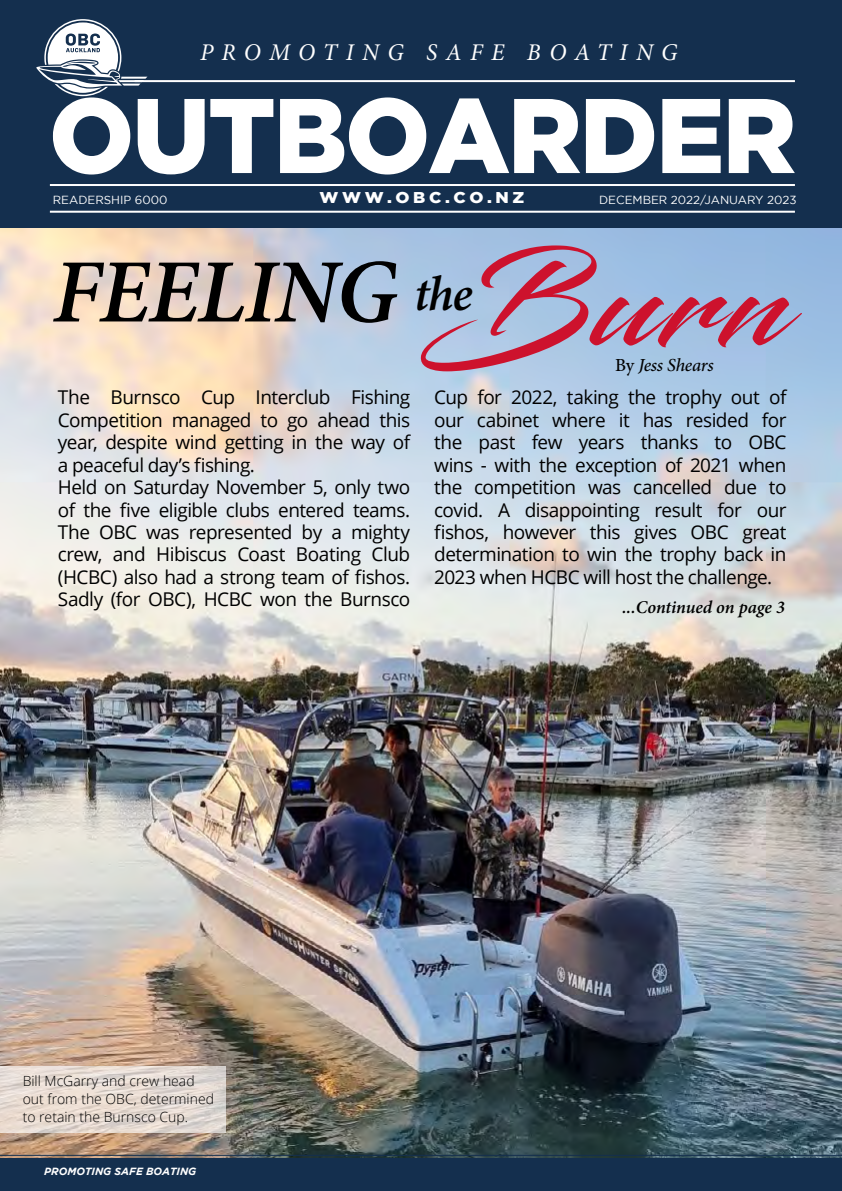
<style>
.page{position:relative;width:842px;height:1191px;background:#fff}
.page>*{position:absolute;margin:0;border:0;box-sizing:border-box;transform-origin:0 0}
.t1{font:121px "Blacksword";color:#cd122d;scale:1.13 1}
.t2{font:900 105.8px "Gotham";letter-spacing:-.02em;color:#fff}
.t3{font:italic 600 90.6px "Minion Pro";letter-spacing:-.015em;color:#000}
.t4{font:italic 24px "Minion Pro";letter-spacing:.345em;color:#fff}
.t5{font:19px/22.4px "Open Sans";letter-spacing:-.025em;color:#000}
.t6{font:italic 500 18.4px "Minion Pro";letter-spacing:-.01em;color:#000}
.t7{font:italic 600 18px "Minion Pro";letter-spacing:-.005em;color:#000}
.t8{font:900 15.6px "Gotham";letter-spacing:.215em;color:#fff;scale:1.09 1}
.t9{font:300 14px/18px "Open Sans";color:#000}
.t10{font:11.6px "Gotham";color:#fff}
.t11{font:italic 700 10.4px "Gotham";color:#fff}
.s1{font-size:49.6px}
.s2{font-style:normal}
</style>
<div class="page">
<img style="left:0;top:228px;width:842px;height:930px">
<div style="left:0;top:1158px;width:842px;height:33px;background:#142f4e"></div>
<hr style="left:0;top:1154px;width:842px;height:1px;background:#142f4e">
<div style="left:0;top:0;width:842px;height:228px;background:#142f4e"></div>
<hr style="left:50px;top:184px;width:745px;height:2px;background:#fff">
<hr style="left:50px;top:211px;width:745px;height:2px;background:#fff">
<hr style="left:135px;top:80px;width:660px;height:2px;background:#fff">
<svg style="left:36px;top:19px;width:111px;height:77px"></svg>
<svg style="left:0;top:1065px;width:226px;height:67px;background:#e3d8d0"></svg>
<p class="t4" style="left:200px;top:36px;width:479px">PROMOTING SAFE BOATING</p>
<h2 class="t2" style="left:49px;top:74px;width:749px">OUTBOARDER</h2>
<p class="t10" style="left:53px;top:193px;width:116px">READERSHIP 6000</p>
<p class="t8" style="left:319px;top:188px;width:189px">WWW.OBC.CO.NZ</p>
<p class="t10" style="left:599px;top:193px;width:199px">DECEMBER 2022/JANUARY 2023</p>
<h1 class="t1" style="left:421px;top:232px;width:323px">Burn</h1>
<h3 class="t3" style="left:52px;top:229px;width:422px">FEELING <span class="s1">the</span></h3>
<p class="t6" style="left:615px;top:352px;width:100px"><span class="s2">By</span> Jess Shears</p>
<p class="t5" style="left:58px;top:386px;width:354px">The Burnsco Cup Interclub Fishing Competition managed to go ahead this year, despite wind getting in the way of a peaceful day’s fishing.<br>Held on Saturday November 5, only two of the five eligible clubs entered teams.<br>The OBC was represented by a mighty crew, and Hibiscus Coast Boating Club (HCBC) also had a strong team of fishos.<br>Sadly (for OBC), HCBC won the Burnsco</p>
<p class="t5" style="left:434px;top:386px;width:354px;text-align:justify">Cup for 2022, taking the trophy out of our cabinet where it has resided for the past few years thanks to OBC wins - with the exception of 2021 when the competition was cancelled due to covid. A disappointing result for our fishos, however this gives OBC great determination to win the trophy back in 2023 when HCBC will host the challenge.</p>
<p class="t7" style="left:622px;top:594px;width:164px">...Continued on page 3</p>
<p class="t9" style="left:23px;top:1071px;width:193px">Bill McGarry and crew head out from the OBC, determined to retain the Burnsco Cup.</p>
<p class="t11" style="left:44px;top:1165px;width:154px">PROMOTING SAFE BOATING</p>
</div>
